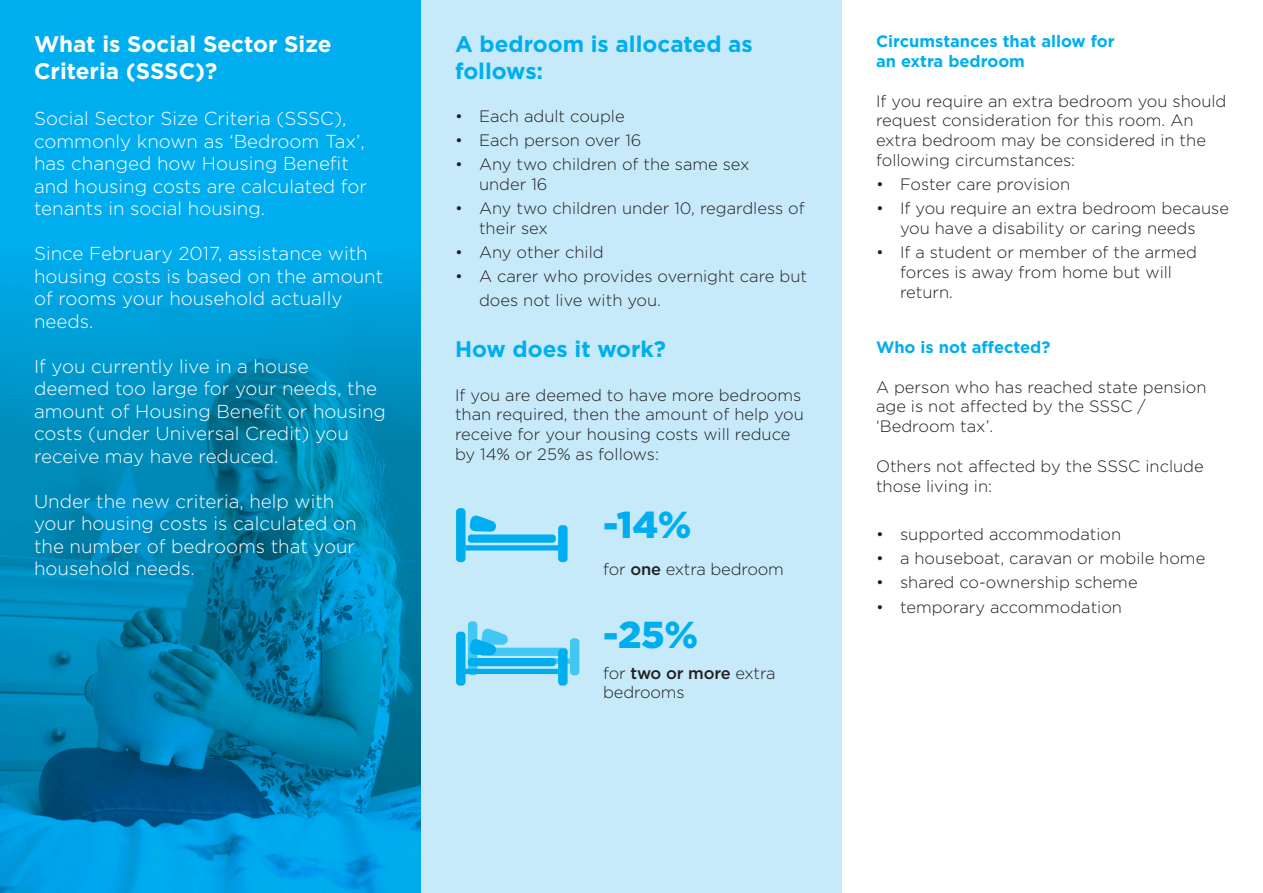
<style>
.page{position:relative;width:1263px;height:893px;background:#fff}
.page>*{position:absolute;margin:0;border:0;box-sizing:border-box;transform-origin:0 0}
.t1{font:900 37.5px "Gotham";color:#00aeef}
.t2{font:700 22.5px/27px "Gotham";color:#00aeef}
.t3{font:700 22.5px/27px "Gotham";color:#fff}
.t4{font:300 18.75px/22.5px "Gotham";color:#fff}
.t5{font:300 16.5px/19.8px "Gotham";color:#231f20}
.t6{font:700 16.5px/19.8px "Gotham";color:#00aeef}
.s1{font-weight:500}
</style>
<div class="page">
<div style="left:0;top:0;width:422px;height:893px;background:#00aeef"></div>
<img style="left:0;top:268px;width:421px;height:625px">
<div style="left:421px;top:0;width:421px;height:893px;background:#c6eafa"></div>
<svg style="left:456px;top:508px;width:112px;height:54px"></svg>
<svg style="left:456px;top:621px;width:123px;height:65px"></svg>
<h2 class="t3" style="left:34px;top:30px;width:299px">What is Social Sector Size<br>Criteria (SSSC)?</h2>
<p class="t4" style="left:34px;top:107px;width:335px">Social Sector Size Criteria (SSSC), commonly known as ‘Bedroom Tax’, has changed how Housing Benefit and housing costs are calculated for tenants in social housing.</p>
<p class="t4" style="left:34px;top:242px;width:351px">Since February 2017, assistance with housing costs is based on the amount of rooms your household actually needs.</p>
<p class="t4" style="left:34px;top:354px;width:353px">If you currently live in a house deemed too large for your needs, the amount of Housing Benefit or housing costs (under Universal Credit) you receive may have reduced.</p>
<p class="t4" style="left:34px;top:489px;width:324px">Under the new criteria, help with your housing costs is calculated on the number of bedrooms that your household needs.</p>
<h2 class="t2" style="left:455px;top:30px;width:299px">A bedroom is allocated as follows:</h2>
<p class="t5" style="left:455px;top:106px;width:171px">• Each adult couple</p>
<p class="t5" style="left:455px;top:130px;width:188px">• Each person over 16</p>
<p class="t5" style="left:479px;top:154px;width:272px;text-indent:-24px">• Any two children of the same sex under 16</p>
<p class="t5" style="left:479px;top:198px;width:327px;text-indent:-24px">• Any two children under 10, regardless of their sex</p>
<p class="t5" style="left:455px;top:242px;width:150px">• Any other child</p>
<p class="t5" style="left:479px;top:264px;width:330px;line-height:24px;text-indent:-24px">• A carer who provides overnight care but does not live with you.</p>
<h2 class="t2" style="left:455px;top:336px;width:213px">How does it work?</h2>
<p class="t5" style="left:455px;top:384px;width:350px">If you are deemed to have more bedrooms than required, then the amount of help you receive for your housing costs will reduce by 14% or 25% as follows:</p>
<h1 class="t1" style="left:603px;top:499px;width:90px">-14%</h1>
<p class="t5" style="left:603px;top:559px;width:182px">for <span class="s1">one</span> extra bedroom</p>
<h1 class="t1" style="left:603px;top:609px;width:96px">-25%</h1>
<p class="t5" style="left:603px;top:664px;width:174px;line-height:18.9px">for <span class="s1">two or more</span> extra bedrooms</p>
<p class="t6" style="left:876px;top:31px;width:240px">Circumstances that allow for an extra bedroom</p>
<p class="t5" style="left:876px;top:90px;width:352px">If you require an extra bedroom you should request consideration for this room. An extra bedroom may be considered in the following circumstances:</p>
<p class="t5" style="left:876px;top:174px;width:196px">• Foster care provision</p>
<p class="t5" style="left:876px;top:198px;width:354px;text-align:center">• If you require an extra bedroom because you have a disability or caring needs</p>
<p class="t5" style="left:900px;top:242px;width:299px;text-indent:-24px">• If a student or member of the armed forces is away from home but will return.</p>
<p class="t6" style="left:876px;top:337px;width:176px">Who is not affected?</p>
<p class="t5" style="left:876px;top:376px;width:332px">A person who has reached state pension age is not affected by the SSSC / ‘Bedroom tax’.</p>
<p class="t5" style="left:876px;top:456px;width:329px">Others not affected by the SSSC include those living in:</p>
<p class="t5" style="left:876px;top:524px;width:247px">• supported accommodation</p>
<p class="t5" style="left:876px;top:548px;width:331px">• a houseboat, caravan or mobile home</p>
<p class="t5" style="left:876px;top:572px;width:263px">• shared co-ownership scheme</p>
<p class="t5" style="left:876px;top:596px;width:248px">• temporary accommodation</p>
</div>
